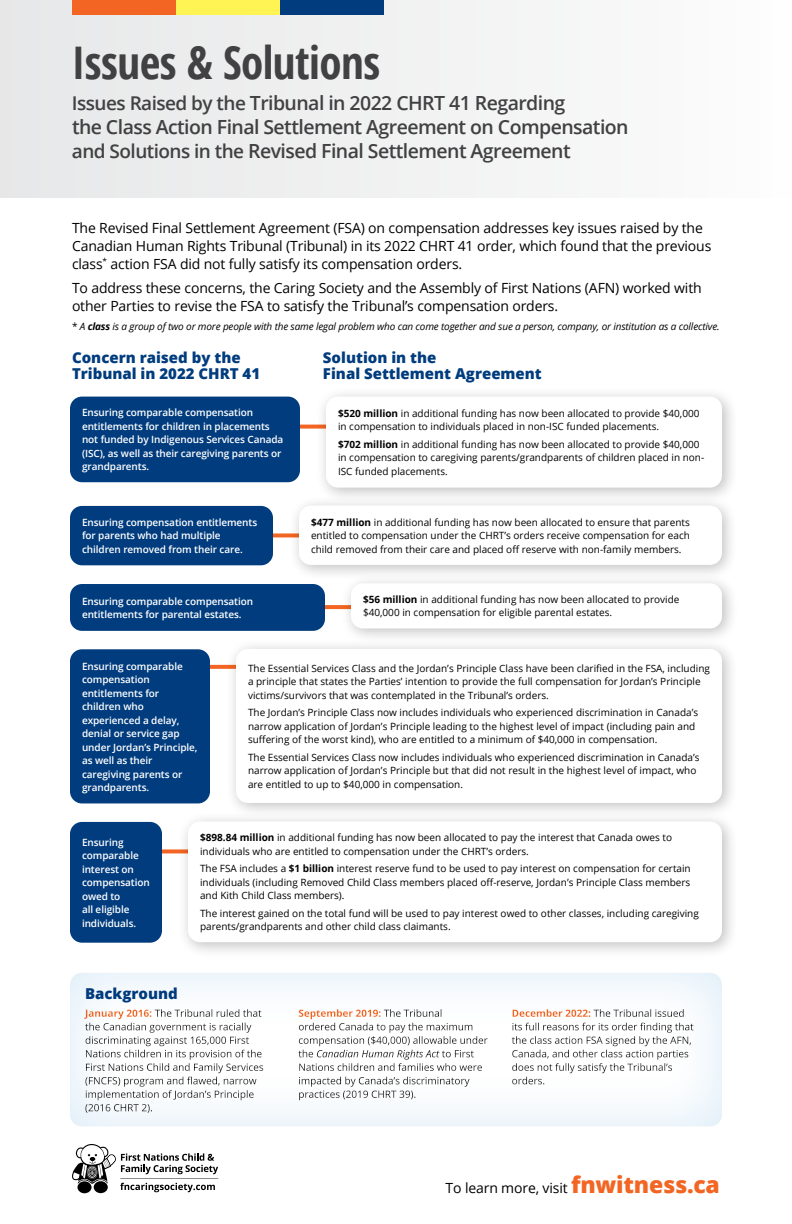
<style>
.page{position:relative;width:792px;height:1224px;background:#fff}
.page>*{position:absolute;margin:0;border:0;box-sizing:border-box;transform-origin:0 0}
.t1{font:700 condensed 45px "Open Sans";letter-spacing:-.01em;color:#414042}
.t2{font:600 19.5px/24px "Open Sans";letter-spacing:-.03em;color:#414042}
.t3{font:800 15px/16px "Open Sans";color:#003c7e}
.t4{font:14px/18px "Open Sans";letter-spacing:-.01em;color:#000}
.t5{font:10px/13.5px "Open Sans";color:#000}
.t6{font:600 10px/13.5px "Open Sans";letter-spacing:-.01em;color:#fff}
.t7{font:italic 10px "Open Sans";letter-spacing:-.015em;color:#000}
.s1{font-size:19px}
.s2{font-style:normal}
.s3{font-weight:700}
.s4{font-weight:800;font-size:23px;color:#f26522}
</style>
<div class="page">
<div style="left:0;top:0;width:792px;height:198px;background:#f1f2f2"></div>
<div style="left:69px;top:972px;width:653px;height:155px;background:#7db9e5;opacity:.3"></div>
<div style="left:72px;top:0;width:104px;height:15px;background:#f26522"></div>
<div style="left:176px;top:0;width:104px;height:15px;background:#fff453"></div>
<div style="left:280px;top:0;width:104px;height:15px;background:#003c7e"></div>
<svg style="left:300px;top:425px;width:15px;height:4px"></svg>
<div style="left:70px;top:397px;width:230px;height:85px;background:#003c7e;border-radius:12px"></div>
<div style="left:315px;top:386px;width:423px;height:118px;background:#000;opacity:.25"></div>
<div style="left:326px;top:397px;width:396px;height:91px;background:#fff;border-radius:12px"></div>
<svg style="left:273px;top:533px;width:15px;height:4px"></svg>
<div style="left:70px;top:506px;width:203px;height:59px;background:#003c7e;border-radius:12px"></div>
<div style="left:288px;top:495px;width:450px;height:86px;background:#000;opacity:.25"></div>
<div style="left:299px;top:506px;width:423px;height:59px;background:#fff;border-radius:12px"></div>
<svg style="left:325px;top:605px;width:15px;height:4px"></svg>
<div style="left:70px;top:584px;width:255px;height:47px;background:#003c7e;border-radius:12px"></div>
<div style="left:340px;top:573px;width:399px;height:72px;background:#000;opacity:.25"></div>
<div style="left:351px;top:583px;width:371px;height:45px;background:#fff;border-radius:12px"></div>
<svg style="left:210px;top:665px;width:15px;height:4px"></svg>
<div style="left:70px;top:649px;width:140px;height:154px;background:#003c7e;border-radius:12px"></div>
<div style="left:225px;top:638px;width:513px;height:181px;background:#000;opacity:.25"></div>
<div style="left:236px;top:649px;width:486px;height:154px;background:#fff;border-radius:12px"></div>
<svg style="left:162px;top:849px;width:15px;height:4px"></svg>
<div style="left:70px;top:822px;width:92px;height:121px;background:#003c7e;border-radius:12px"></div>
<div style="left:177px;top:811px;width:562px;height:148px;background:#000;opacity:.25"></div>
<div style="left:188px;top:821px;width:534px;height:121px;background:#fff;border-radius:12px"></div>
<div style="left:77px;top:1181px;width:15px;height:12px;background:#000;border-radius:50%"></div>
<svg style="left:72px;top:1144px;width:146px;height:48px"></svg>
<h1 class="t1" style="left:72px;top:32px;width:310px">Issues &amp; Solutions</h1>
<h2 class="t2" style="left:72px;top:91px;width:558px"><span class="s1">Issues Raised by the</span> Tribunal in 2022 CHRT 41 Regarding<br>the Class Action Final Settlement Agreement on Compensation <span class="s1">and Solutions in the</span> Revised Final Settlement Agreement</h2>
<p class="t4" style="left:72px;top:218px;width:641px">The Revised Final Settlement Agreement (FSA) on compensation addresses key issues raised by the<br>Canadian Human Rights Tribunal (Tribunal) in its 2022 CHRT 41 order, which found that the previous class<sup>*</sup> action FSA did not fully satisfy its compensation orders.</p>
<h3 class="t4" style="left:72px;top:278px;width:631px">To address these concerns, the Caring Society and the Assembly of First Nations (AFN) worked with other Parties to revise the FSA to satisfy the Tribunal’s compensation orders.</h3>
<p class="t7" style="left:72px;top:320px;width:649px"><span class="s2">*</span> A <span class="s3">class</span> is a group of two or more people with the same legal problem who can come together and sue a person, company, or institution as a collective.</p>
<h3 class="t3" style="left:72px;top:348px;width:190px">Concern raised by the<br>Tribunal in 2022 CHRT 41</h3>
<h3 class="t3" style="left:323px;top:348px;width:220px">Solution in the<br>Final Settlement Agreement</h3>
<p class="t6" style="left:82px;top:406px;width:203px">Ensuring comparable compensation entitlements for children in placements not funded by Indigenous Services Canada (ISC), as well as their caregiving parents or grandparents.</p>
<p class="t5" style="left:338px;top:406px;width:363px"><span class="s3">$520 million</span> in additional funding has now been allocated to provide $40,000 in compensation to individuals placed in non-ISC funded placements.</p>
<p class="t5" style="left:338px;top:437px;width:368px"><span class="s3">$702 million</span> in additional funding has now been allocated to provide $40,000 in compensation to caregiving parents/grandparents of children placed in non-<br>ISC funded placements.</p>
<p class="t6" style="left:82px;top:515px;width:177px">Ensuring compensation entitlements for parents who had multiple children removed from their care.</p>
<p class="t5" style="left:311px;top:515px;width:381px;text-align:justify"><span class="s3">$477 million</span> in additional funding has now been allocated to ensure that parents entitled to compensation under the CHRT’s orders receive compensation for each child removed from their care and placed off reserve with non-family members.</p>
<p class="t6" style="left:82px;top:594px;width:173px">Ensuring comparable compensation entitlements for parental estates.</p>
<p class="t5" style="left:363px;top:592px;width:318px"><span class="s3">$56 million</span> in additional funding has now been allocated to provide $40,000 in compensation for eligible parental estates.</p>
<p class="t6" style="left:82px;top:659px;width:117px">Ensuring comparable compensation entitlements for children who experienced a delay, denial or service gap under Jordan’s Principle, as well as their caregiving parents or grandparents.</p>
<p class="t5" style="left:248px;top:661px;width:464px">The Essential Services Class and the Jordan’s Principle Class have been clarified in the FSA, including a principle that states the Parties’ intention to provide the full compensation for Jordan’s Principle victims/survivors that was contemplated in the Tribunal’s orders.</p>
<p class="t5" style="left:248px;top:706px;width:452px">The Jordan’s Principle Class now includes individuals who experienced discrimination in Canada’s narrow application of Jordan’s Principle leading to the highest level of impact (including pain and suffering of the worst kind), who are entitled to a minimum of $40,000 in compensation.</p>
<p class="t5" style="left:248px;top:750px;width:453px">The Essential Services Class now includes individuals who experienced discrimination in Canada’s narrow application of Jordan’s Principle but that did not result in the highest level of impact, who are entitled to up to $40,000 in compensation.</p>
<p class="t6" style="left:82px;top:835px;width:69px">Ensuring comparable interest on compensation owed to<br>all eligible individuals.</p>
<p class="t5" style="left:200px;top:830px;width:474px"><span class="s3">$898.84 million</span> in additional funding has now been allocated to pay the interest that Canada owes to individuals who are entitled to compensation under the CHRT’s orders.</p>
<p class="t5" style="left:200px;top:862px;width:492px;text-align:justify">The FSA includes a <span class="s3">$1 billion</span> interest reserve fund to be used to pay interest on compensation for certain individuals (including Removed Child Class members placed off-reserve, Jordan’s Principle Class members and Kith Child Class members).</p>
<p class="t5" style="left:200px;top:906px;width:500px">The interest gained on the total fund will be used to pay interest owed to other classes, including caregiving parents/grandparents and other child class claimants.</p>
<h3 class="t3" style="left:85px;top:985px;width:94px">Background</h3>
<h3 class="t4" style="left:446px;top:1179px;width:276px">To learn more, visit <span class="s4">fnwitness.ca</span></h3>
</div>
